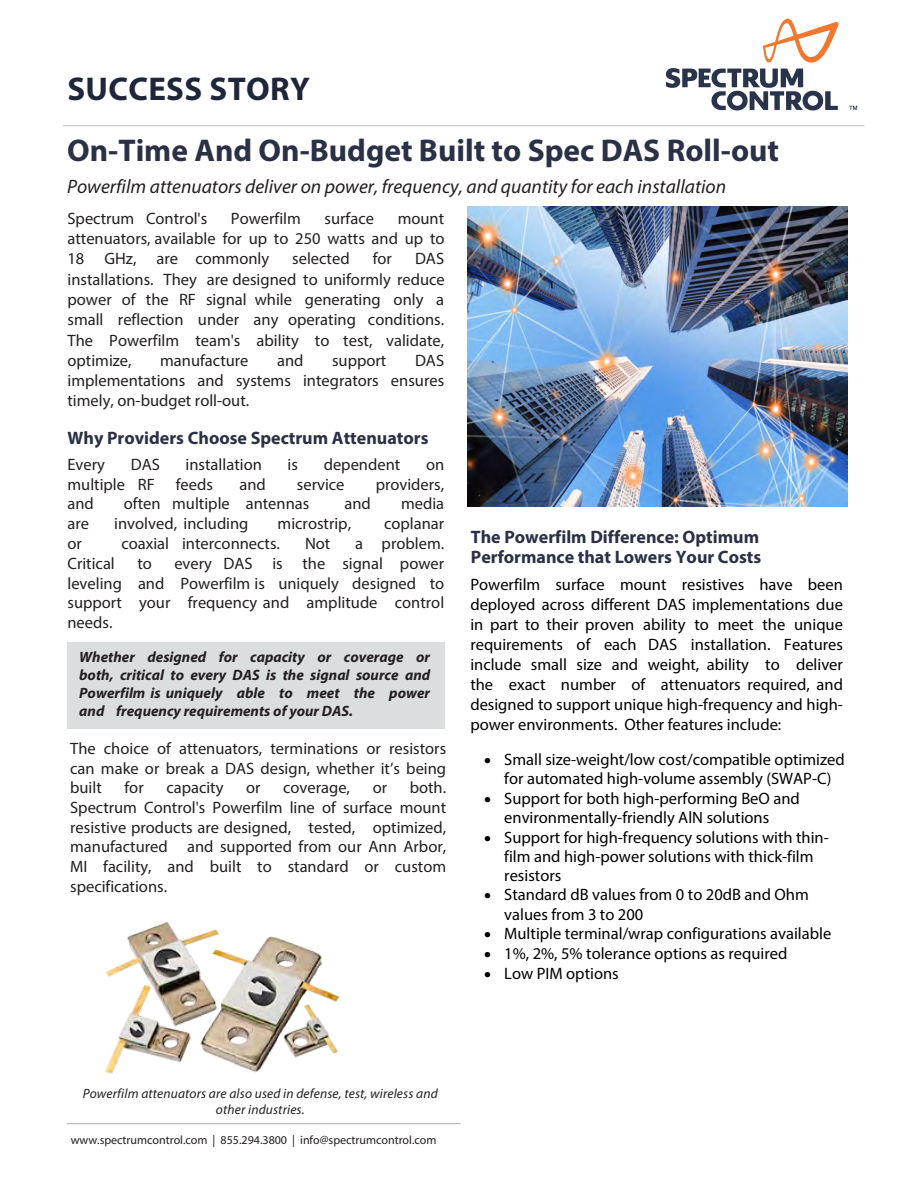
<style>
.page{position:relative;width:918px;height:1188px;background:#fff}
.page>*{position:absolute;margin:0;border:0;box-sizing:border-box;transform-origin:0 0}
.t1{font:700 33px "Myriad";letter-spacing:.01em;color:#1f263a}
.t2{font:700 31.5px "Myriad Pro";color:#2a3046}
.t3{font:italic 19.5px "Myriad Pro";color:#231f20}
.t4{font:700 18px/19.8px "Myriad Pro";color:#2a3046}
.t5{font:16.5px/20.2px "Myriad Pro";color:#231f20;text-align:justify}
.t6{font:16.5px/20px "Myriad Pro";color:#000}
.t7{font:italic 700 15px/18px "Myriad Pro";color:#231f20;text-align:justify}
.t8{font:italic 13.5px/16.2px "Myriad Pro";letter-spacing:.01em;color:#231f20;text-align:center}
.t9{font:12px "Myriad";color:#231f20}
.s1{font-family:"Myriad Pro"}
</style>
<div class="page">
<img style="left:105px;top:921px;width:235px;height:153px">
<img style="left:468px;top:206px;width:380px;height:301px">
<div style="left:67px;top:642px;width:378px;height:87px;background:#dcdddf"></div>
<hr style="left:67px;top:1123px;width:394px;height:1px;background:#bcbdc0">
<img style="left:658px;top:18px;width:207px;height:109px">
<hr style="left:63px;top:125px;width:801px;height:1px;background:#bcbdc0">
<h1 class="t1" style="left:67px;top:72px;width:244px">SUCCESS STORY</h1>
<h2 class="t2" style="left:67px;top:130px;width:713px">On-Time And On-Budget Built to Spec DAS Roll-out</h2>
<p class="t3" style="left:67px;top:175px;width:660px">Powerfilm attenuators deliver on power, frequency, and quantity for each installation</p>
<p class="t5" style="left:68px;top:208px;width:141px">Spectrum Control's</p>
<p class="t5" style="left:231px;top:208px;width:71px">Powerfilm</p>
<p class="t5" style="left:325px;top:208px;width:51px">surface</p>
<p class="t5" style="left:67px;top:208px;width:379px;text-indent:330px">mount attenuators, available for up to 250 watts and up to 18 GHz, are commonly</p>
<p class="t5" style="left:292px;top:248px;width:59px">selected</p>
<p class="t5" style="left:373px;top:248px;width:21px">for</p>
<p class="t5" style="left:67px;top:248px;width:379px;text-indent:348px">DAS installations. They are designed to uniformly reduce power of the RF signal while generating only a small reflection under any operating conditions.<br>The Powerfilm team's ability to test, validate, optimize,</p>
<p class="t5" style="left:160px;top:350px;width:90px">manufacture</p>
<p class="t5" style="left:277px;top:350px;width:28px">and</p>
<p class="t5" style="left:332px;top:350px;width:56px">support</p>
<p class="t5" style="left:67px;top:350px;width:378px;text-indent:348px">DAS implementations and systems integrators ensures timely, on-budget roll-out.</p>
<p class="t4" style="left:67px;top:427px;width:363px">Why Providers Choose Spectrum Attenuators</p>
<p class="t5" style="left:67px;top:454px;width:39px">Every</p>
<p class="t5" style="left:131px;top:454px;width:31px">DAS</p>
<p class="t5" style="left:186px;top:454px;width:78px">installation</p>
<p class="t5" style="left:288px;top:454px;width:12px">is</p>
<p class="t5" style="left:324px;top:454px;width:78px">dependent</p>
<p class="t5" style="left:426px;top:454px;width:20px">on</p>
<p class="t5" style="left:67px;top:474px;width:89px">multiple RF</p>
<p class="t5" style="left:176px;top:474px;width:39px">feeds</p>
<p class="t5" style="left:239px;top:474px;width:28px">and</p>
<p class="t5" style="left:297px;top:474px;width:49px">service</p>
<p class="t5" style="left:376px;top:474px;width:70px">providers,</p>
<p class="t5" style="left:67px;top:493px;width:28px">and</p>
<p class="t5" style="left:124px;top:493px;width:187px">often multiple antennas</p>
<p class="t5" style="left:344px;top:493px;width:28px">and</p>
<p class="t5" style="left:401px;top:493px;width:45px">media</p>
<p class="t5" style="left:67px;top:513px;width:23px">are</p>
<p class="t5" style="left:114px;top:513px;width:136px">involved, including</p>
<p class="t5" style="left:278px;top:513px;width:75px">microstrip,</p>
<p class="t5" style="left:384px;top:513px;width:62px">coplanar</p>
<p class="t5" style="left:67px;top:533px;width:16px">or</p>
<p class="t5" style="left:121px;top:533px;width:160px">coaxial interconnects.</p>
<p class="t5" style="left:305px;top:533px;width:27px">Not</p>
<p class="t5" style="left:355px;top:533px;width:90px">a problem.</p>
<p class="t5" style="left:67px;top:553px;width:49px">Critical</p>
<p class="t5" style="left:137px;top:553px;width:16px">to</p>
<p class="t5" style="left:67px;top:553px;width:378px;line-height:19.8px;text-indent:107px">every DAS is the signal power leveling and Powerfilm is uniquely designed to support your frequency and amplitude control needs.</p>
<p class="t7" style="left:79px;top:648px;width:352px">Whether designed for capacity or coverage or both, critical to every DAS is the signal source and Powerfilm is uniquely able to meet the power and frequency requirements of your DAS.</p>
<p class="t5" style="left:70px;top:739px;width:378px;line-height:19.6px">The choice of attenuators, terminations or resistors can make or break a DAS design, whether it’s being built</p>
<p class="t5" style="left:124px;top:778px;width:21px">for</p>
<p class="t5" style="left:166px;top:778px;width:59px">capacity</p>
<p class="t5" style="left:246px;top:778px;width:16px">or</p>
<p class="t5" style="left:283px;top:778px;width:68px">coverage,</p>
<p class="t5" style="left:373px;top:778px;width:16px">or</p>
<p class="t5" style="left:70px;top:778px;width:378px;line-height:19.6px;text-indent:340px">both.<br>Spectrum Control's Powerfilm line of surface mount resistive products are designed, tested, optimized, manufactured and supported from our Ann Arbor, MI facility, and built to standard or custom specifications.</p>
<p class="t4" style="left:471px;top:527px;width:292px">The Powerfilm Difference: Optimum<br>Performance that Lowers Your Costs</p>
<p class="t6" style="left:470px;top:574px;width:374px;text-align:justify">Powerfilm surface mount resistives have been deployed across different DAS implementations due in part to their proven ability to meet the unique requirements of each DAS installation. Features include small size and weight, ability to deliver the exact number of attenuators required, and designed to support unique high-frequency and high&shy;power environments. Other features include:</p>
<p class="t6" style="left:484px;top:750px;width:362px;line-height:19px;text-align:center">• Small size-weight/low cost/compatible optimized for automated high-volume assembly (SWAP-C)</p>
<p class="t6" style="left:504px;top:788px;width:297px;line-height:19px;text-indent:-20px">• Support for both high-performing BeO and environmentally-friendly AlN solutions</p>
<p class="t6" style="left:504px;top:827px;width:326px;line-height:19px;text-indent:-20px">• Support for high-frequency solutions with thin&shy;film and high-power solutions with thick-film resistors</p>
<p class="t6" style="left:504px;top:885px;width:306px;line-height:19px;text-indent:-20px">• Standard dB values from 0 to 20dB and Ohm values from 3 to 200</p>
<p class="t6" style="left:484px;top:924px;width:349px">• Multiple terminal/wrap configurations available</p>
<p class="t6" style="left:484px;top:943px;width:305px">• 1%, 2%, 5% tolerance options as required</p>
<p class="t6" style="left:484px;top:963px;width:136px">• Low PIM options</p>
<p class="t8" style="left:83px;top:1085px;width:356px">Powerfilm attenuators are also used in defense, test, wireless and other industries.</p>
<p class="t9" style="left:71px;top:1134px;width:367px">www.<span class="s1">spectrumcontrol</span>.com | 855.294.3800 | info@<span class="s1">spectrumcontrol</span>.com</p>
</div>
